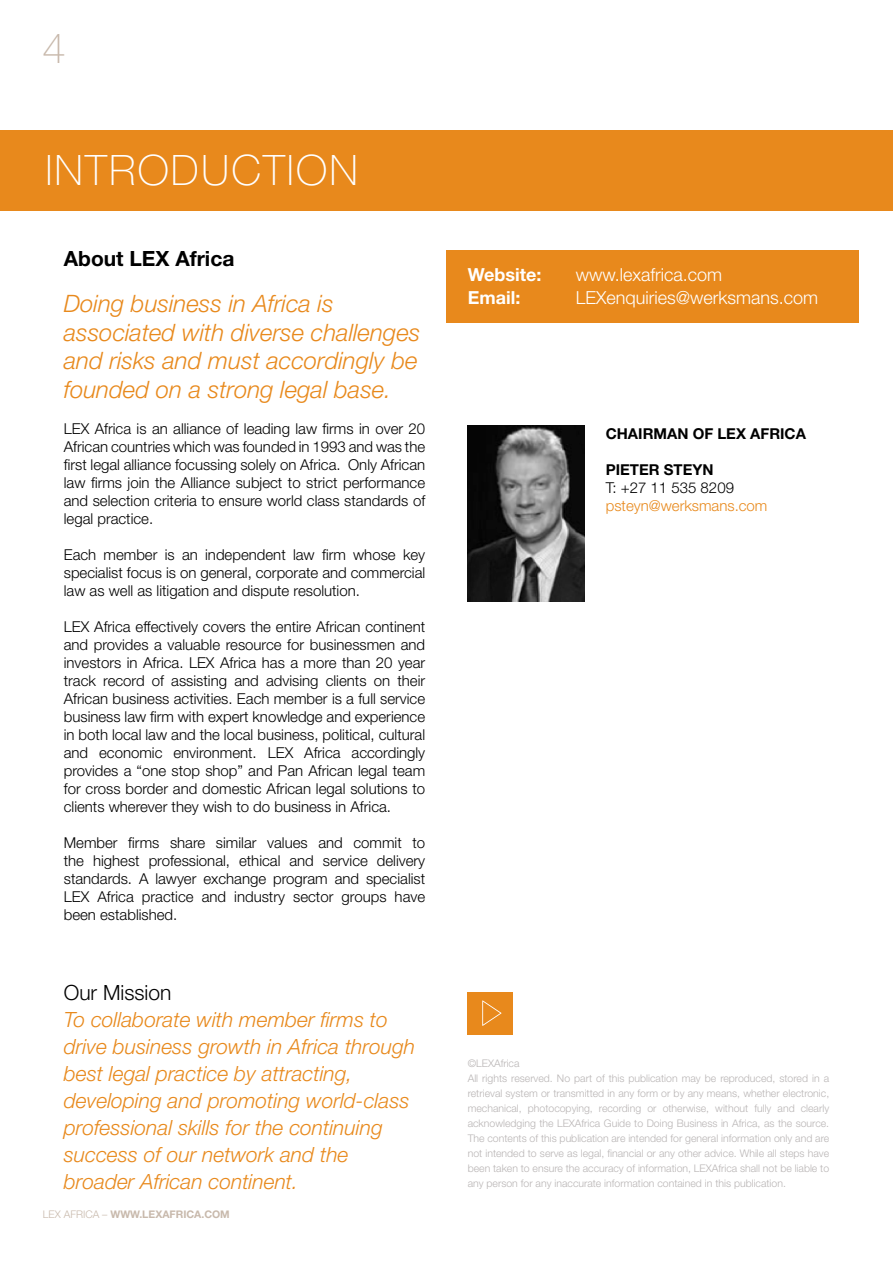
<style>
.page{position:relative;width:893px;height:1263px;background:#fff}
.page>*{position:absolute;margin:0;border:0;box-sizing:border-box;transform-origin:0 0}
.t1{font:100 42px "Helvetica Neue LT Std";letter-spacing:.05em;color:#fff}
.t2{font:100 42px "Helvetica Neue LT Std";color:#c8b9ac}
.t3{font:italic 300 24px/28.5px "Helvetica Neue LT Std";color:#e8891c}
.t4{font:italic 300 21px/27px "Helvetica Neue LT Std";color:#e8891c}
.t5{font:700 21px "Helvetica Neue LT Std";color:#000}
.t6{font:300 21px "Helvetica Neue LT Std";color:#000}
.t7{font:300 18px "Helvetica Neue LT Std";color:#fff}
.t8{font:700 18px "Helvetica Neue LT Std";color:#fff}
.t9{font:300 15px/18px "Helvetica Neue LT Std";color:#000;text-align:justify}
.t10{font:700 15px "Helvetica Neue LT Std";color:#000}
.t11{font:300 15px "Helvetica Neue LT Std";color:#e8891c}
.t12{font:300 10.5px/15px "Helvetica Neue LT Std";color:#b9b5b5}
.t13{font:700 10.5px "Helvetica Neue LT Std";color:#c8b9ac}
.s1{font-weight:300}
</style>
<div class="page">
<div style="left:0;top:130px;width:893px;height:80px;background:#e8891c"></div>
<img style="left:468px;top:426px;width:116px;height:175px">
<div style="left:446px;top:250px;width:413px;height:73px;background:#e8891c"></div>
<div style="left:468px;top:992px;width:45px;height:42px;background:#e8891c"></div>
<svg style="left:482px;top:1000px;width:19px;height:26px"></svg>
<h1 class="t2" style="left:43px;top:24px;width:25px">4</h1>
<h1 class="t1" style="left:45px;top:146px;width:314px">INTRODUCTION</h1>
<h3 class="t5" style="left:64px;top:245px;width:172px">About LEX Africa</h3>
<h2 class="t3" style="left:64px;top:289px;width:358px">Doing business in Africa is associated with diverse challenges and risks and must accordingly be founded on a strong legal base.</h2>
<p class="t9" style="left:64px;top:419px;width:363px">LEX Africa is an alliance of leading law firms in over 20<br>African countries which was founded in 1993 and was the first legal alliance focussing solely on Africa. Only African law firms join the Alliance subject to strict performance and selection criteria to ensure world class standards of legal practice.</p>
<p class="t9" style="left:64px;top:545px;width:363px">Each member is an independent law firm whose key specialist focus is on general, corporate and commercial law as well as litigation and dispute resolution.</p>
<p class="t9" style="left:64px;top:617px;width:363px">LEX Africa effectively covers the entire African continent and provides a valuable resource for businessmen and investors in Africa. LEX Africa has a more than 20 year track record of assisting and advising clients on their African business activities. Each member is a full service business law firm with expert knowledge and experience in both local law and the local business, political, cultural and economic environment. LEX Africa accordingly provides a “one stop shop” and Pan African legal team for cross border and domestic African legal solutions to clients wherever they wish to do business in Africa.</p>
<p class="t9" style="left:64px;top:833px;width:363px">Member firms share similar values and commit to the highest professional, ethical and service delivery standards. A lawyer exchange program and specialist LEX Africa practice and industry sector groups have been established.</p>
<h3 class="t6" style="left:64px;top:980px;width:109px">Our Mission</h3>
<p class="t4" style="left:64px;top:1006px;width:353px">To collaborate with member firms to drive business growth in Africa through best legal practice by attracting, developing and promoting world-class professional skills for the continuing success of our network and the broader African continent.</p>
<p class="t13" style="left:43px;top:1208px;width:188px"><span class="s1">LEX AFRICA –</span> WWW.LEXAFRICA.COM</p>
<p class="t8" style="left:468px;top:264px;width:75px">Website:</p>
<p class="t7" style="left:576px;top:264px;width:148px">www.lexafrica.com</p>
<p class="t8" style="left:468px;top:286px;width:54px">Email:</p>
<p class="t7" style="left:576px;top:286px;width:244px">LEXenquiries@werksmans.com</p>
<p class="t10" style="left:606px;top:424px;width:202px">CHAIRMAN OF LEX AFRICA</p>
<p class="t10" style="left:606px;top:460px;width:109px">PIETER STEYN</p>
<p class="t9" style="left:606px;top:478px;width:130px">T: +27 11 535 8209</p>
<p class="t11" style="left:606px;top:496px;width:163px">psteyn@werksmans.com</p>
<p class="t12" style="left:468px;top:1055px;width:363px">©LEXAfrica<br>All rights reserved. No part of this publication may be reproduced, stored in a retrieval system or transmitted in any form or by any means, whether electronic, mechanical, photocopying, recording or otherwise, without fully and clearly acknowledging the LEXAfrica Guide to Doing Business in Africa, as the source.<br>The contents of this publication are intended for general information only and are not intended to serve as legal, financial or any other advice. While all steps have been taken to ensure the accuracy of information, LEXAfrica shall not be liable to any person for any inaccurate information contained in this publication.</p>
</div>
